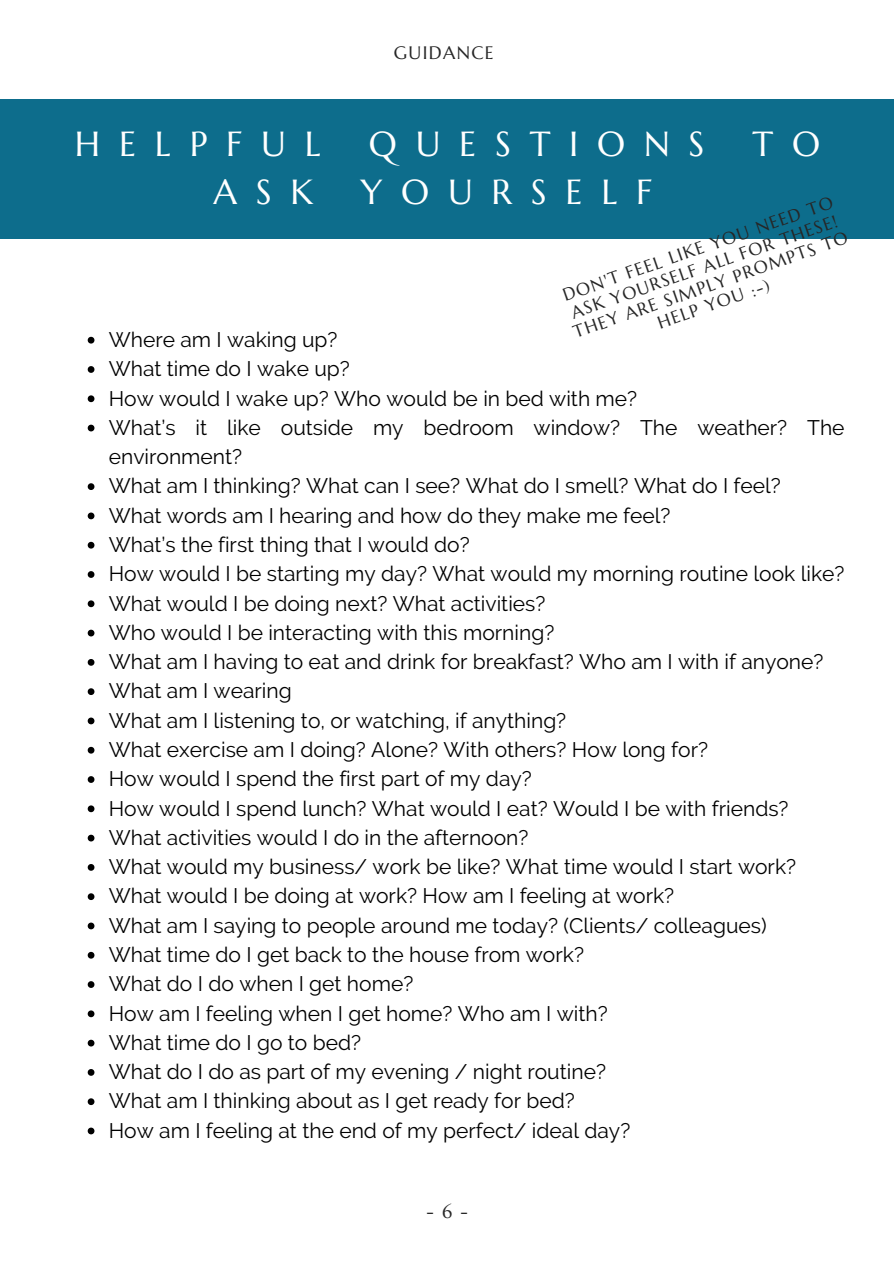
<style>
.page{position:relative;width:894px;height:1264px;background:#fff}
.page>*{position:absolute;margin:0;border:0;box-sizing:border-box;transform-origin:0 0}
.t1{font:34.8px "Marcellus";letter-spacing:.54em;color:#fff}
.t2{font:21px/29.2px "Raleway";color:#000}
.t3{font:18px "Marcellus";letter-spacing:.075em;color:#262626}
.t4{font:17.55px/19px "Marcellus";color:#262626;text-align:center}
</style>
<div class="page">
<div style="left:0;top:99px;width:893px;height:140px;background:#0d6d8c"></div>
<svg style="left:88px;top:337px;width:6px;height:6px"></svg>
<svg style="left:88px;top:366px;width:6px;height:7px"></svg>
<svg style="left:88px;top:395px;width:6px;height:7px"></svg>
<svg style="left:88px;top:424px;width:6px;height:7px"></svg>
<svg style="left:88px;top:483px;width:6px;height:7px"></svg>
<svg style="left:88px;top:512px;width:6px;height:7px"></svg>
<svg style="left:88px;top:542px;width:6px;height:6px"></svg>
<svg style="left:88px;top:571px;width:6px;height:7px"></svg>
<svg style="left:88px;top:600px;width:6px;height:7px"></svg>
<svg style="left:88px;top:629px;width:6px;height:7px"></svg>
<svg style="left:88px;top:659px;width:6px;height:6px"></svg>
<svg style="left:88px;top:688px;width:6px;height:7px"></svg>
<svg style="left:88px;top:717px;width:6px;height:7px"></svg>
<svg style="left:88px;top:746px;width:6px;height:7px"></svg>
<svg style="left:88px;top:776px;width:6px;height:7px"></svg>
<svg style="left:88px;top:805px;width:6px;height:7px"></svg>
<svg style="left:88px;top:834px;width:6px;height:7px"></svg>
<svg style="left:88px;top:864px;width:6px;height:6px"></svg>
<svg style="left:88px;top:893px;width:6px;height:7px"></svg>
<svg style="left:88px;top:922px;width:6px;height:7px"></svg>
<svg style="left:88px;top:951px;width:6px;height:7px"></svg>
<svg style="left:88px;top:981px;width:6px;height:6px"></svg>
<svg style="left:88px;top:1010px;width:6px;height:7px"></svg>
<svg style="left:88px;top:1039px;width:6px;height:7px"></svg>
<svg style="left:88px;top:1069px;width:6px;height:6px"></svg>
<svg style="left:88px;top:1098px;width:6px;height:7px"></svg>
<svg style="left:88px;top:1127px;width:6px;height:7px"></svg>
<p class="t3" style="left:393px;top:42px;width:101px">GUIDANCE</p>
<p class="t1" style="left:75px;top:122px;width:247px">HELPFUL</p>
<p class="t1" style="left:369px;top:122px;width:337px">QUESTIONS</p>
<p class="t1" style="left:752px;top:122px;width:69px">T O</p>
<p class="t1" style="left:213px;top:170px;width:101px">ASK</p>
<p class="t1" style="left:361px;top:170px;width:293px">YOURSELF</p>
<p class="t4" style="left:558px;top:287px;width:291px;rotate:-19deg">DON'T FEEL LIKE YOU NEED TO<br>ASK YOURSELF ALL FOR THESE!<br>THEY ARE SIMPLY PROMPTS TO<br>HELP YOU :-)</p>
<p class="t2" style="left:109px;top:325px;width:230px">Where am I waking up?</p>
<p class="t2" style="left:109px;top:354px;width:242px">What time do I wake up?</p>
<p class="t2" style="left:109px;top:383px;width:530px">How would I wake up? Who would be in bed with me?</p>
<p class="t2" style="left:109px;top:413px;width:737px">What’s it like outside my bedroom window? The weather? The environment?</p>
<p class="t2" style="left:109px;top:471px;width:673px">What am I thinking? What can I see? What do I smell? What do I feel?</p>
<p class="t2" style="left:109px;top:500px;width:563px">What words am I hearing and how do they make me feel?</p>
<p class="t2" style="left:109px;top:530px;width:362px">What’s the first thing that I would do?</p>
<p class="t2" style="left:109px;top:559px;width:737px">How would I be starting my day? What would my morning routine look like?</p>
<p class="t2" style="left:109px;top:588px;width:438px">What would I be doing next? What activities?</p>
<p class="t2" style="left:109px;top:617px;width:447px">Who would I be interacting with this morning?</p>
<p class="t2" style="left:109px;top:647px;width:716px">What am I having to eat and drink for breakfast? Who am I with if anyone?</p>
<p class="t2" style="left:109px;top:676px;width:184px">What am I wearing</p>
<p class="t2" style="left:109px;top:705px;width:459px">What am I listening to, or watching, if anything?</p>
<p class="t2" style="left:109px;top:735px;width:600px">What exercise am I doing? Alone? With others? How long for?</p>
<p class="t2" style="left:109px;top:764px;width:424px">How would I spend the first part of my day?</p>
<p class="t2" style="left:109px;top:793px;width:681px">How would I spend lunch? What would I eat? Would I be with friends?</p>
<p class="t2" style="left:109px;top:822px;width:421px">What activities would I do in the afternoon?</p>
<p class="t2" style="left:109px;top:852px;width:688px">What would my business/ work be like? What time would I start work?</p>
<p class="t2" style="left:109px;top:881px;width:566px">What would I be doing at work? How am I feeling at work?</p>
<p class="t2" style="left:109px;top:910px;width:659px">What am I saying to people around me today? (Clients/ colleagues)</p>
<p class="t2" style="left:109px;top:940px;width:476px">What time do I get back to the house from work?</p>
<p class="t2" style="left:109px;top:969px;width:306px">What do I do when I get home?</p>
<p class="t2" style="left:109px;top:998px;width:500px">How am I feeling when I get home? Who am I with?</p>
<p class="t2" style="left:109px;top:1027px;width:254px">What time do I go to bed?</p>
<p class="t2" style="left:109px;top:1057px;width:498px">What do I do as part of my evening / night routine?</p>
<p class="t2" style="left:109px;top:1086px;width:467px">What am I thinking about as I get ready for bed?</p>
<p class="t2" style="left:109px;top:1115px;width:523px">How am I feeling at the end of my perfect/ ideal day?</p>
<p class="t3" style="left:426px;top:1200px;width:43px">-6-</p>
</div>
